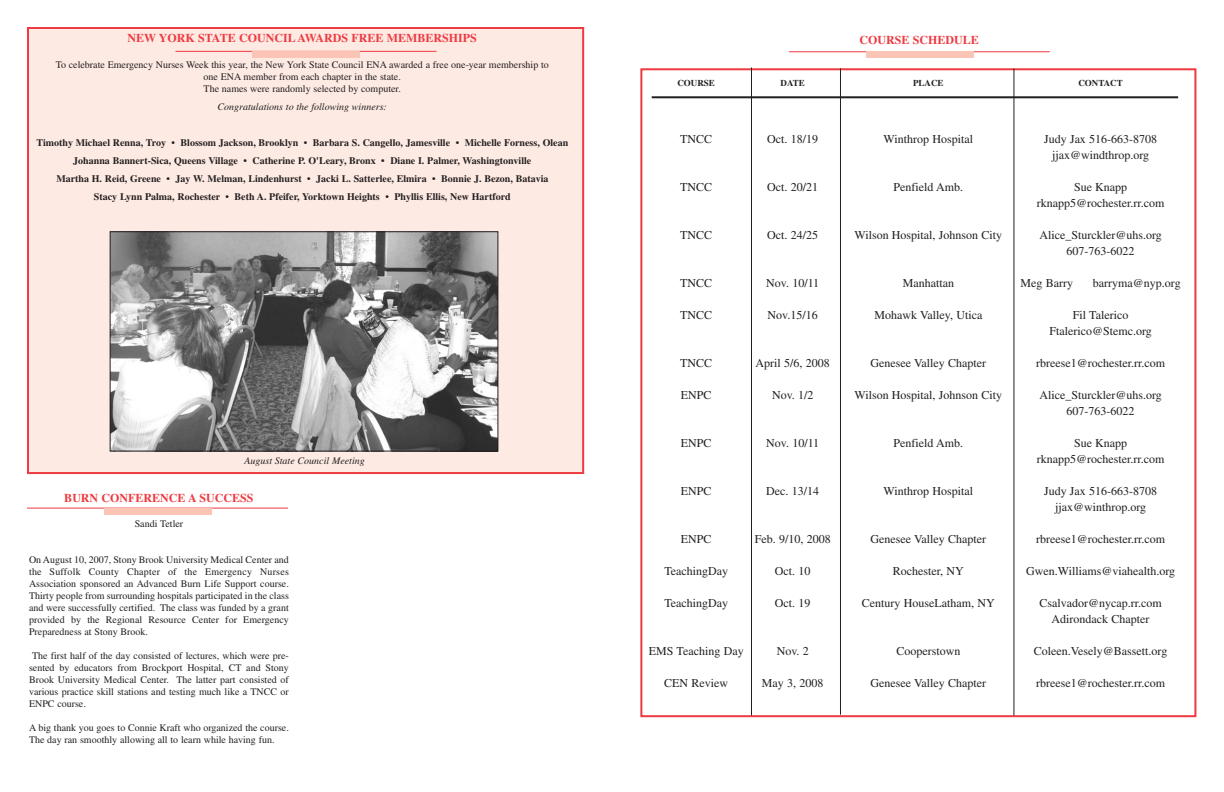
<style>
.page{position:relative;width:1224px;height:792px;background:#fff}
.page>*{position:absolute;margin:0;border:0;box-sizing:border-box;transform-origin:0 0}
.t1{font:12px/16px "Times";color:#231f20;text-align:center}
.t2{font:700 12px "Times";color:#ee3a41}
.t3{font:10px/12px "Times";color:#231f20;text-align:justify}
.t4{font:700 10px/18px "Times";color:#231f20;text-align:center}
.t5{font:italic 10px "Times";color:#231f20}
.t6{font:700 9px "Times";color:#231f20}
</style>
<div class="page">
<div style="left:28px;top:28px;width:555px;height:445px;background:#fdeae3"></div>
<div style="left:27px;top:27px;width:557px;height:447px;border:2px solid #ee3a41"></div>
<hr style="left:176px;top:51px;width:260px;height:1px;background:#ee3a41">
<div style="left:252px;top:51px;width:108px;height:6px;background:#fbc4b5"></div>
<hr style="left:789px;top:51px;width:261px;height:1px;background:#ee3a41">
<div style="left:866px;top:52px;width:108px;height:6px;background:#fbc4b5"></div>
<hr style="left:652px;top:96px;width:526px;height:2px;background:#231f20">
<hr style="left:751px;top:68px;width:1px;height:648px;background:#231f20">
<hr style="left:840px;top:68px;width:1px;height:647px;background:#231f20">
<hr style="left:1013px;top:69px;width:1px;height:647px;background:#231f20">
<hr style="left:27px;top:508px;width:261px;height:1px;background:#ee3a41">
<div style="left:104px;top:508px;width:108px;height:6px;background:#fbc4b5"></div>
<img style="left:112px;top:233px;width:384px;height:217px">
<div style="left:110px;top:231px;width:388px;height:221px;border:1px solid #231f20"></div>
<p class="t2" style="left:128px;top:31px;width:351px">NEW YORK STATE COUNCIL AWARDS FREE MEMBERSHIPS</p>
<p class="t3" style="left:56px;top:60px;width:495px;text-align:center">To celebrate Emergency Nurses Week this year, the New York State Council ENA awarded a free one-year membership to one ENA member from each chapter in the state.<br>The names were randomly selected by computer.</p>
<p class="t5" style="left:218px;top:104px;width:171px">Congratulations to the following winners:</p>
<p class="t4" style="left:37px;top:134px;width:533px">Timothy Michael Renna, Troy • Blossom Jackson, Brooklyn • Barbara S. Cangello, Jamesville • Michelle Forness, Olean Johanna Bannert-Sica, Queens Village • Catherine P. O'Leary, Bronx • Diane I. Palmer, Washingtonville<br>Martha H. Reid, Greene • Jay W. Melman, Lindenhurst • Jacki L. Satterlee, Elmira • Bonnie J. Bezon, Batavia<br>Stacy Lynn Palma, Rochester • Beth A. Pfeifer, Yorktown Heights • Phyllis Ellis, New Hartford</p>
<p class="t5" style="left:244px;top:457px;width:122px">August State Council Meeting</p>
<p class="t2" style="left:64px;top:491px;width:191px">BURN CONFERENCE A SUCCESS</p>
<p class="t3" style="left:135px;top:519px;width:50px">Sandi Tetler</p>
<p class="t3" style="left:29px;top:555px;width:261px">On August 10, 2007, Stony Brook University Medical Center and the Suffolk County Chapter of the Emergency Nurses Association sponsored an Advanced Burn Life Support course.<br>Thirty people from surrounding hospitals participated in the class and were successfully certified. The class was funded by a grant provided by the Regional Resource Center for Emergency Preparedness at Stony Brook.</p>
<p class="t3" style="left:29px;top:651px;width:261px;text-indent:3px">The first half of the day consisted of lectures, which were pre&shy;sented by educators from Brockport Hospital, CT and Stony Brook University Medical Center. The latter part consisted of various practice skill stations and testing much like a TNCC or ENPC course.</p>
<p class="t3" style="left:29px;top:723px;width:261px">A big thank you goes to Connie Kraft who organized the course.<br>The day ran smoothly allowing all to learn while having fun.</p>
<p class="t2" style="left:860px;top:33px;width:121px">COURSE SCHEDULE</p>
<p class="t6" style="left:677px;top:78px;width:39px">COURSE</p>
<p class="t6" style="left:781px;top:78px;width:26px">DATE</p>
<p class="t6" style="left:913px;top:78px;width:32px">PLACE</p>
<p class="t6" style="left:1078px;top:78px;width:46px">CONTACT</p>
<p class="t1" style="left:680px;top:132px;width:34px">TNCC</p>
<p class="t1" style="left:767px;top:132px;width:52px">Oct. 18/19</p>
<p class="t1" style="left:884px;top:132px;width:91px">Winthrop Hospital</p>
<p class="t1" style="left:1044px;top:132px;width:115px">Judy Jax 516-663-8708 jjax@windthrop.org</p>
<p class="t1" style="left:680px;top:180px;width:34px">TNCC</p>
<p class="t1" style="left:767px;top:180px;width:52px">Oct. 20/21</p>
<p class="t1" style="left:894px;top:180px;width:71px">Penfield Amb.</p>
<p class="t1" style="left:1037px;top:180px;width:129px">Sue Knapp rknapp5@rochester.rr.com</p>
<p class="t1" style="left:680px;top:228px;width:34px">TNCC</p>
<p class="t1" style="left:767px;top:228px;width:52px">Oct. 24/25</p>
<p class="t1" style="left:854px;top:228px;width:149px">Wilson Hospital, Johnson City</p>
<p class="t1" style="left:1039px;top:228px;width:124px">Alice_Sturckler@uhs.org<br>607-763-6022</p>
<p class="t1" style="left:680px;top:276px;width:34px">TNCC</p>
<p class="t1" style="left:766px;top:276px;width:55px">Nov. 10/11</p>
<p class="t1" style="left:903px;top:276px;width:53px">Manhattan</p>
<p class="t1" style="left:1021px;top:276px;width:54px">Meg Barry</p>
<p class="t1" style="left:1093px;top:276px;width:89px">barryma@nyp.org</p>
<p class="t1" style="left:680px;top:308px;width:34px">TNCC</p>
<p class="t1" style="left:768px;top:308px;width:52px">Nov.15/16</p>
<p class="t1" style="left:874px;top:308px;width:109px">Mohawk Valley, Utica</p>
<p class="t1" style="left:1049px;top:308px;width:104px">Fil Talerico<br>Ftalerico@Stemc.org</p>
<p class="t1" style="left:680px;top:356px;width:34px">TNCC</p>
<p class="t1" style="left:756px;top:356px;width:76px">April 5/6, 2008</p>
<p class="t1" style="left:871px;top:356px;width:117px">Genesee Valley Chapter</p>
<p class="t1" style="left:1036px;top:356px;width:131px">rbreese1@rochester.rr.com</p>
<p class="t1" style="left:681px;top:388px;width:32px">ENPC</p>
<p class="t1" style="left:772px;top:388px;width:43px">Nov. 1/2</p>
<p class="t1" style="left:854px;top:388px;width:149px">Wilson Hospital, Johnson City</p>
<p class="t1" style="left:1039px;top:388px;width:124px">Alice_Sturckler@uhs.org<br>607-763-6022</p>
<p class="t1" style="left:681px;top:436px;width:32px">ENPC</p>
<p class="t1" style="left:766px;top:436px;width:55px">Nov. 10/11</p>
<p class="t1" style="left:894px;top:436px;width:71px">Penfield Amb.</p>
<p class="t1" style="left:1037px;top:436px;width:129px">Sue Knapp rknapp5@rochester.rr.com</p>
<p class="t1" style="left:681px;top:484px;width:32px">ENPC</p>
<p class="t1" style="left:766px;top:484px;width:54px">Dec. 13/14</p>
<p class="t1" style="left:884px;top:484px;width:91px">Winthrop Hospital</p>
<p class="t1" style="left:1044px;top:484px;width:115px">Judy Jax 516-663-8708 jjax@winthrop.org</p>
<p class="t1" style="left:681px;top:532px;width:32px">ENPC</p>
<p class="t1" style="left:755px;top:532px;width:77px">Feb. 9/10, 2008</p>
<p class="t1" style="left:871px;top:532px;width:117px">Genesee Valley Chapter</p>
<p class="t1" style="left:1036px;top:532px;width:131px">rbreese1@rochester.rr.com</p>
<p class="t1" style="left:664px;top:564px;width:65px">TeachingDay</p>
<p class="t1" style="left:775px;top:564px;width:37px">Oct. 10</p>
<p class="t1" style="left:893px;top:564px;width:73px">Rochester, NY</p>
<p class="t1" style="left:1026px;top:564px;width:151px">Gwen.Williams@viahealth.org</p>
<p class="t1" style="left:664px;top:596px;width:65px">TeachingDay</p>
<p class="t1" style="left:775px;top:596px;width:37px">Oct. 19</p>
<p class="t1" style="left:862px;top:596px;width:134px">Century HouseLatham, NY</p>
<p class="t1" style="left:1040px;top:596px;width:124px">Csalvador@nycap.rr.com<br>Adirondack Chapter</p>
<p class="t1" style="left:649px;top:644px;width:96px">EMS Teaching Day</p>
<p class="t1" style="left:777px;top:644px;width:34px">Nov. 2</p>
<p class="t1" style="left:896px;top:644px;width:65px">Cooperstown</p>
<p class="t1" style="left:1034px;top:644px;width:135px">Coleen.Vesely@Bassett.org</p>
<p class="t1" style="left:664px;top:676px;width:65px">CEN Review</p>
<p class="t1" style="left:762px;top:676px;width:63px">May 3, 2008</p>
<p class="t1" style="left:871px;top:676px;width:117px">Genesee Valley Chapter</p>
<p class="t1" style="left:1036px;top:676px;width:131px">rbreese1@rochester.rr.com</p>
</div>
